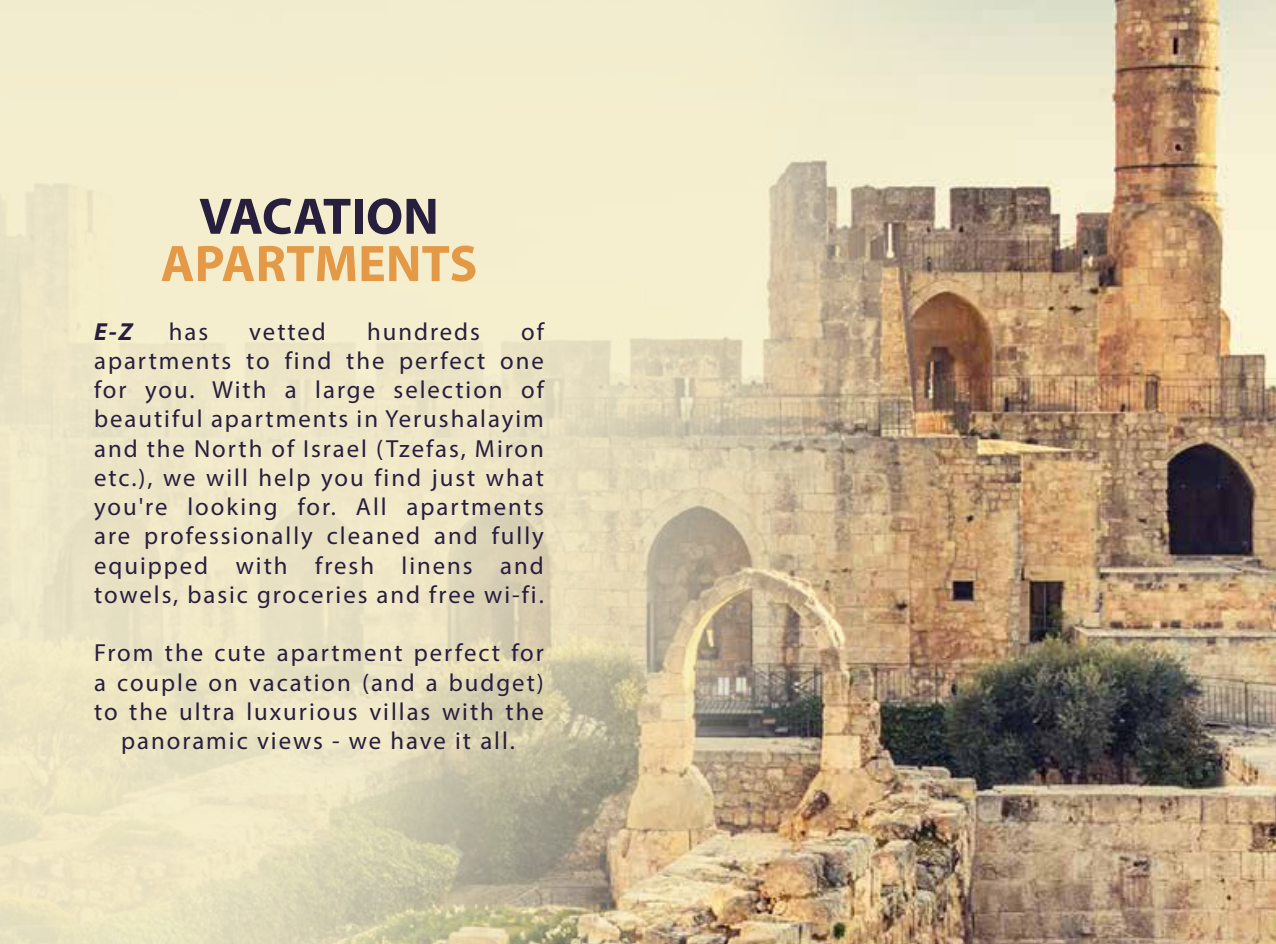
<style>
.page{position:relative;width:1276px;height:944px;background:#fff}
.page>*{position:absolute;margin:0;border:0;box-sizing:border-box;transform-origin:0 0}
.t1{font:700 51.75px "Myriad Pro";color:#e39945}
.t2{font:700 51.75px "Myriad Pro";color:#281e3d}
.t3{font:24.75px/29.2px "Myriad Pro";letter-spacing:.08em;color:#281e3d;text-align:justify}
.t4{font:italic 700 24.75px "Myriad Pro";color:#281e3d}
</style>
<div class="page">
<img style="left:0;top:0;width:1276px;height:944px">
<h1 class="t2" style="left:199px;top:183px;width:241px">VACATION</h1>
<h1 class="t1" style="left:161px;top:230px;width:318px">APARTMENTS</h1>
<p class="t3" style="left:94px;top:316px;width:451px;text-indent:427px">of apartments to find the perfect one for you. With a large selection of beautiful apartments in Yerushalayim and the North of Israel (Tzefas, Miron etc.), we will help you find just what you're looking for. All apartments are professionally cleaned and fully equipped with fresh linens and towels, basic groceries and free wi-fi.</p>
<p class="t3" style="left:94px;top:638px;width:451px;text-align:center">From the cute apartment perfect for a couple on vacation (and a budget) to the ultra luxurious villas with the panoramic views - we have it all.</p>
<p class="t4" style="left:94px;top:315px;width:40px">E-Z</p>
<p class="t3" style="left:169px;top:316px;width:41px">has</p>
<p class="t3" style="left:249px;top:316px;width:78px">vetted</p>
<p class="t3" style="left:367px;top:316px;width:114px">hundreds</p>
</div>
